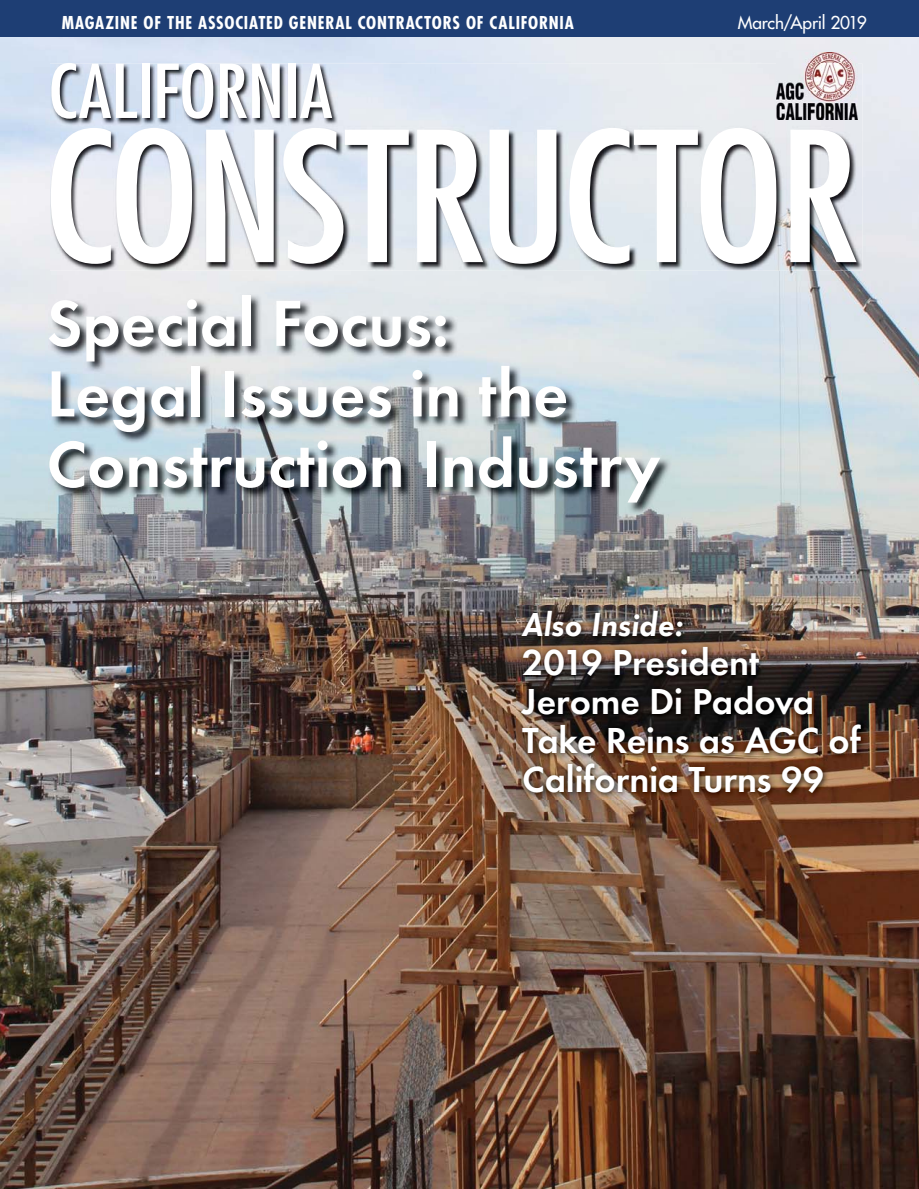
<style>
.page{position:relative;width:919px;height:1189px;background:#fff}
.page>*{position:absolute;margin:0;border:0;box-sizing:border-box;transform-origin:0 0}
.t1{font:condensed 175.5px "Futura";letter-spacing:-.03em;color:#fff;scale:1.1 1}
.t2{font:condensed 72px "Futura";letter-spacing:-.01em;color:#fff;scale:1.1 1}
.t3{font:600 67.5px/70.5px "Futura T";color:#fff}
.t4{font:600 37.5px/39px "Futura T";color:#fff}
.t5{font:italic 600 34.5px "Futura T";color:#fff}
.t6{font:700 condensed 17.25px "Futura";letter-spacing:.045em;color:#fff}
.t7{font:17.25px "Futura";letter-spacing:-.015em;color:#fff}
</style>
<div class="page">
<img style="left:0;top:37px;width:918px;height:1151px">
<div style="left:0;top:0;width:918px;height:37px;background:#1e3e74"></div>
<img style="left:50px;top:64px;width:812px;height:206px">
<img style="left:49px;top:294px;width:621px;height:219px">
<img style="left:775px;top:53px;width:81px;height:67px">
<img style="left:516px;top:605px;width:351px;height:194px">
<p class="t6" style="left:62px;top:15px;width:513px">MAGAZINE OF THE ASSOCIATED GENERAL CONTRACTORS OF CALIFORNIA</p>
<p class="t7" style="left:737px;top:14px;width:130px">March/April 2019</p>
<h2 class="t2" style="left:48px;top:58px;width:260px">CALIFORNIA</h2>
<h1 class="t1" style="left:43px;top:116px;width:743px">CONSTRUCTOR</h1>
<h3 class="t3" style="left:46px;top:292px;width:615px">Special Focus:<br>Legal Issues in the<br>Construction Industry</h3>
<p class="t5" style="left:522px;top:604px;width:163px">Also Inside:</p>
<p class="t4" style="left:522px;top:645px;width:340px">2019 President<br>Jerome Di Padova<br>Take Reins as AGC of<br>California Turns 99</p>
</div>
